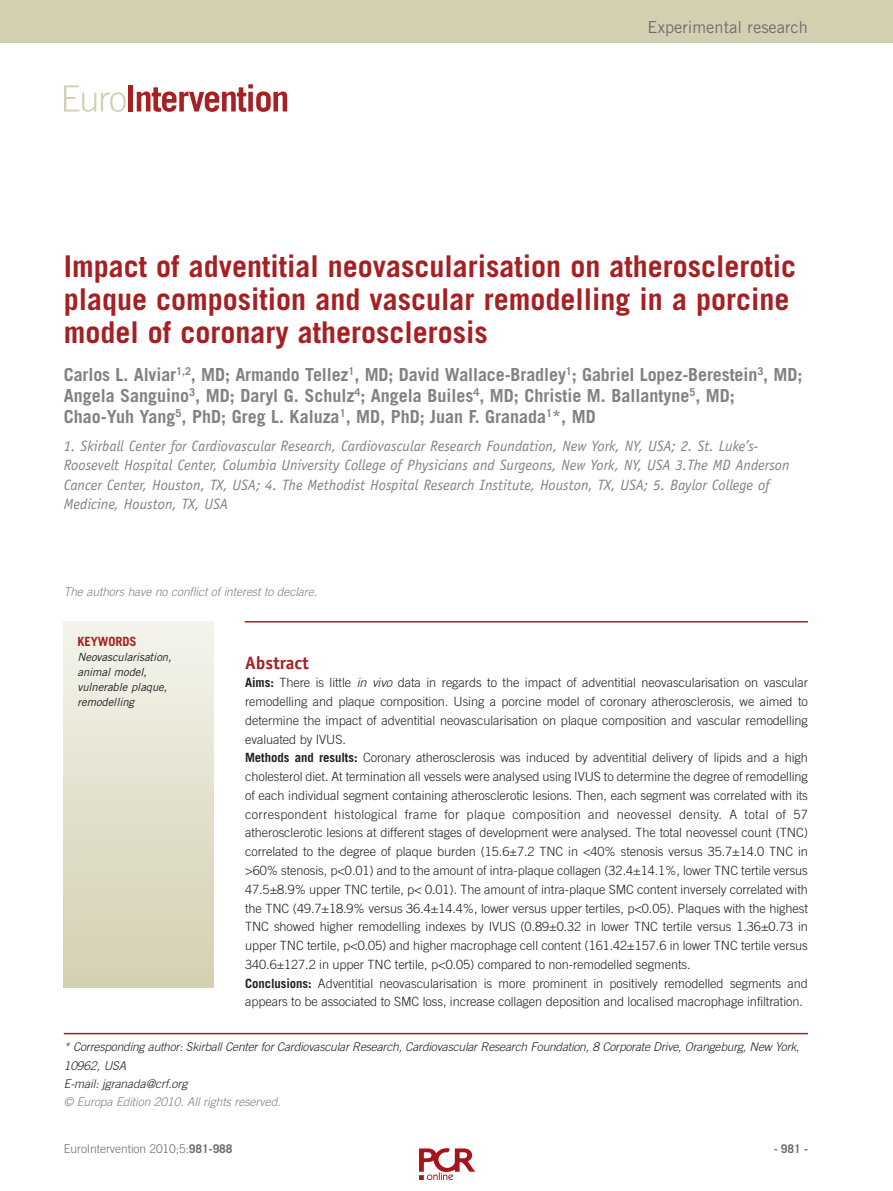
<style>
.page{position:relative;width:893px;height:1191px;background:#fff}
.page>*{position:absolute;margin:0;border:0;box-sizing:border-box;transform-origin:0 0}
.t1{font:700 30px/33px "Trade Gothic LT Std";color:#a62023}
.t2{font:700 18px/21px "Trade Gothic LT Std";color:#808285}
.t3{font:700 18px "Officina Sans Std";color:#a62023}
.t4{font:16.5px "Trade Gothic LT Std";color:#6c6d70}
.t5{font:italic 15px/19.5px "Officina Sans Std";color:#808285}
.t6{font:300 12.75px/18.8px "Trade Gothic LT Std";letter-spacing:-.005em;color:#231f20}
.t7{font:700 12.75px "Trade Gothic LT Std";letter-spacing:-.005em;color:#a62023}
.t8{font:italic 300 12px/18.8px "Trade Gothic LT Std";letter-spacing:-.015em;color:#231f20}
.t9{font:italic 300 12px "Trade Gothic LT Std";letter-spacing:-.005em;color:#808285}
.t10{font:300 12px "Trade Gothic LT Std";letter-spacing:-.005em;color:#6c6d70}
.t11{font:700 12px "Trade Gothic LT Std";color:#6c6d70}
.t12{font:italic 11.25px/15px "Trade Gothic LT Std";letter-spacing:-.005em;color:#231f20}
.s1{font-weight:700}
.s2{font-style:italic}
</style>
<div class="page">
<div style="left:0;top:0;width:893px;height:43px;background:#d3d0b2"></div>
<div style="left:64px;top:622px;width:150px;height:365px;background:linear-gradient(to bottom,#f4f3eb,#d3cfb0)"></div>
<hr style="left:245px;top:621px;width:563px;height:1px;background:#a62023">
<hr style="left:64px;top:1032px;width:744px;height:2px;background:#a62023">
<svg style="left:64px;top:85px;width:62px;height:27px"></svg>
<div style="left:128px;top:85px;width:5px;height:26px;background:#a72023"></div>
<svg style="left:137px;top:84px;width:150px;height:28px"></svg>
<img style="left:419px;top:1148px;width:56px;height:33px">
<p class="t4" style="left:648px;top:18px;width:162px">Experimental research</p>
<h1 class="t1" style="left:64px;top:252px;width:734px">Impact of adventitial neovascularisation on atherosclerotic plaque composition and vascular remodelling in a porcine model of coronary atherosclerosis</h1>
<p class="t2" style="left:64px;top:366px;width:740px">Carlos L. Alviar<sup>1,2</sup>, MD; Armando Tellez<sup>1</sup>, MD; David Wallace-Bradley<sup>1</sup>; Gabriel Lopez-Berestein<sup>3</sup>, MD;<br>Angela Sanguino<sup>3</sup>, MD; Daryl G. Schulz<sup>4</sup>; Angela Builes<sup>4</sup>, MD; Christie M. Ballantyne<sup>5</sup>, MD;<br>Chao-Yuh Yang<sup>5</sup>, PhD; Greg L. Kaluza<sup>1</sup>, MD, PhD; Juan F. Granada<sup>1</sup>*, MD</p>
<p class="t5" style="left:64px;top:437px;width:727px">1. Skirball Center for Cardiovascular Research, Cardiovascular Research Foundation, New York, NY, USA; 2. St. Luke’s-Roosevelt Hospital Center, Columbia University College of Physicians and Surgeons, New York, NY, USA 3.The MD Anderson Cancer Center, Houston, TX, USA; 4. The Methodist Hospital Research Institute, Houston, TX, USA; 5. Baylor College of Medicine, Houston, TX, USA</p>
<p class="t9" style="left:64px;top:588px;width:255px">The authors have no conflict of interest to declare.</p>
<p class="t7" style="left:77px;top:637px;width:61px">KEYWORDS</p>
<p class="t12" style="left:77px;top:650px;width:96px">Neovascularisation, animal model, vulnerable plaque, remodelling</p>
<h2 class="t3" style="left:245px;top:655px;width:65px">Abstract</h2>
<p class="t6" style="left:245px;top:674px;width:564px"><span class="s1">Aims:</span> There is little <span class="s2">in vivo</span> data in regards to the impact of adventitial neovascularisation on vascular remodelling and plaque composition. Using a porcine model of coronary atherosclerosis, we aimed to determine the impact of adventitial neovascularisation on plaque composition and vascular remodelling evaluated by IVUS.<br><span class="s1">Methods and results:</span> Coronary atherosclerosis was induced by adventitial delivery of lipids and a high cholesterol diet. At termination all vessels were analysed using IVUS to determine the degree of remodelling of each individual segment containing atherosclerotic lesions. Then, each segment was correlated with its correspondent histological frame for plaque composition and neovessel density. A total of 57 atherosclerotic lesions at different stages of development were analysed. The total neovessel count (TNC) correlated to the degree of plaque burden (15.6±7.2 TNC in &lt;40% stenosis versus 35.7±14.0 TNC in &gt;60% stenosis, p&lt;0.01) and to the amount of intra-plaque collagen (32.4±14.1%, lower TNC tertile versus 47.5±8.9% upper TNC tertile, p&lt; 0.01). The amount of intra-plaque SMC content inversely correlated with the TNC (49.7±18.9% versus 36.4±14.4%, lower versus upper tertiles, p&lt;0.05). Plaques with the highest TNC showed higher remodelling indexes by IVUS (0.89±0.32 in lower TNC tertile versus 1.36±0.73 in upper TNC tertile, p&lt;0.05) and higher macrophage cell content (161.42±157.6 in lower TNC tertile versus 340.6±127.2 in upper TNC tertile, p&lt;0.05) compared to non-remodelled segments.<br><span class="s1">Conclusions:</span> Adventitial neovascularisation is more prominent in positively remodelled segments and appears to be associated to SMC loss, increase collagen deposition and localised macrophage infiltration.</p>
<p class="t8" style="left:64px;top:1038px;width:737px">* Corresponding author: Skirball Center for Cardiovascular Research, Cardiovascular Research Foundation, 8 Corporate Drive, Orangeburg, New York,<br>10962, USA<br>E-mail: jgranada@crf.org</p>
<p class="t9" style="left:64px;top:1097px;width:218px">© Europa Edition 2010. All rights reserved.</p>
<p class="t10" style="left:64px;top:1144px;width:170px">EuroIntervention 2010;5:<span class="s1">981-988</span></p>
<p class="t11" style="left:774px;top:1144px;width:36px">- 981 -</p>
</div>
